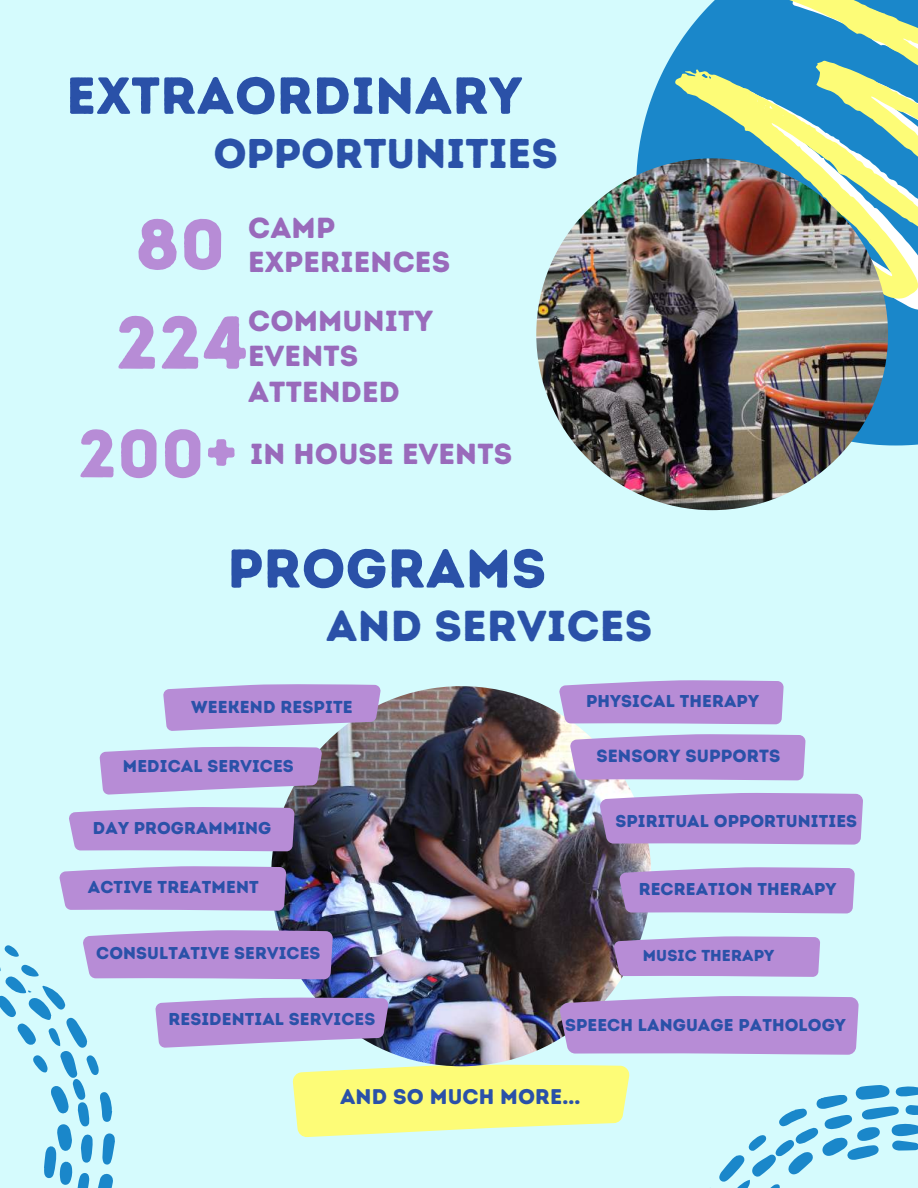
<style>
.page{position:relative;width:918px;height:1188px;background:#d5fbfd}
.page>*{position:absolute;margin:0;border:0;box-sizing:border-box;transform-origin:0 0}
.t1{font:74.7px "Intro Rust Base";color:#b78cd6}
.t2{font:70.8px "Intro Rust Base";color:#b78cd6}
.t3{font:67.8px "Intro Rust Base";color:#b78cd6}
.t4{font:54.6px "Intro Rust Base";letter-spacing:.005em;color:#2a51a8}
.t5{font:52.05px "Intro Rust Base";letter-spacing:.005em;color:#2a51a8}
.t6{font:43.35px "Intro Rust Base";letter-spacing:.005em;color:#2a51a8}
.t7{font:41.55px "Intro Rust Base";color:#2a51a8}
.t8{font:29.1px/35.4px "Intro Rust Base";letter-spacing:.005em;color:#996abb}
.t9{font:21.3px "Intro Rust Base";letter-spacing:.005em;color:#2a51a8}
.t10{font:17.7px "Intro Rust Base";letter-spacing:.005em;color:#2a51a8}
.t11{font:17.25px "Intro Rust Base";letter-spacing:.005em;color:#2a51a8}
.t12{font:17.1px "Intro Rust Base";letter-spacing:.005em;color:#2a51a8}
.t13{font:15.9px "Intro Rust Base";letter-spacing:.005em;color:#2a51a8}
</style>
<div class="page">
<svg style="left:636px;top:50px;width:282px;height:395px;fill:#1a87ca"></svg>
<svg style="left:675px;top:0;width:243px;height:299px;background:#7bb9b1"></svg>
<img style="left:536px;top:158px;width:352px;height:352px;border-radius:50%">
<img style="left:0;top:680px;width:863px;height:508px">
<svg style="left:636px;top:1030px;width:282px;height:158px"></svg>
<h3 class="t5" style="left:66px;top:64px;width:457px">EXTRAORDINARY</h3>
<h3 class="t7" style="left:213px;top:128px;width:346px">OPPORTUNITIES</h3>
<h2 class="t2" style="left:135px;top:202px;width:92px">80</h2>
<h3 class="t8" style="left:248px;top:210px;width:89px">CAMP</h3>
<h3 class="t8" style="left:248px;top:244px;width:204px">EXPERIENCES</h3>
<h1 class="t1" style="left:116px;top:298px;width:134px">224</h1>
<h3 class="t8" style="left:248px;top:303px;width:186px">COMMUNITY<br>EVENTS<br>ATTENDED</h3>
<h3 class="t3" style="left:78px;top:413px;width:161px">200+</h3>
<h3 class="t8" style="left:250px;top:436px;width:264px">IN HOUSE EVENTS</h3>
<h3 class="t4" style="left:227px;top:536px;width:320px">PROGRAMS</h3>
<h3 class="t6" style="left:326px;top:600px;width:328px">AND SERVICES</h3>
<p class="t11" style="left:191px;top:697px;width:163px">WEEKEND RESPITE</p>
<p class="t12" style="left:123px;top:756px;width:172px">MEDICAL SERVICES</p>
<p class="t12" style="left:93px;top:818px;width:180px">DAY PROGRAMMING</p>
<p class="t11" style="left:88px;top:877px;width:172px">ACTIVE TREATMENT</p>
<p class="t12" style="left:96px;top:943px;width:226px">CONSULTATIVE SERVICES</p>
<p class="t12" style="left:168px;top:1009px;width:208px">RESIDENTIAL SERVICES</p>
<p class="t12" style="left:586px;top:691px;width:174px">PHYSICAL THERAPY</p>
<p class="t10" style="left:596px;top:745px;width:185px">SENSORY SUPPORTS</p>
<p class="t12" style="left:616px;top:811px;width:243px">SPIRITUAL OPPORTUNITIES</p>
<p class="t12" style="left:639px;top:879px;width:199px">RECREATION THERAPY</p>
<p class="t13" style="left:643px;top:945px;width:133px">MUSIC THERAPY</p>
<p class="t12" style="left:565px;top:1014px;width:282px">SPEECH LANGUAGE PATHOLOGY</p>
<p class="t9" style="left:340px;top:1084px;width:242px">AND SO MUCH MORE...</p>
</div>
